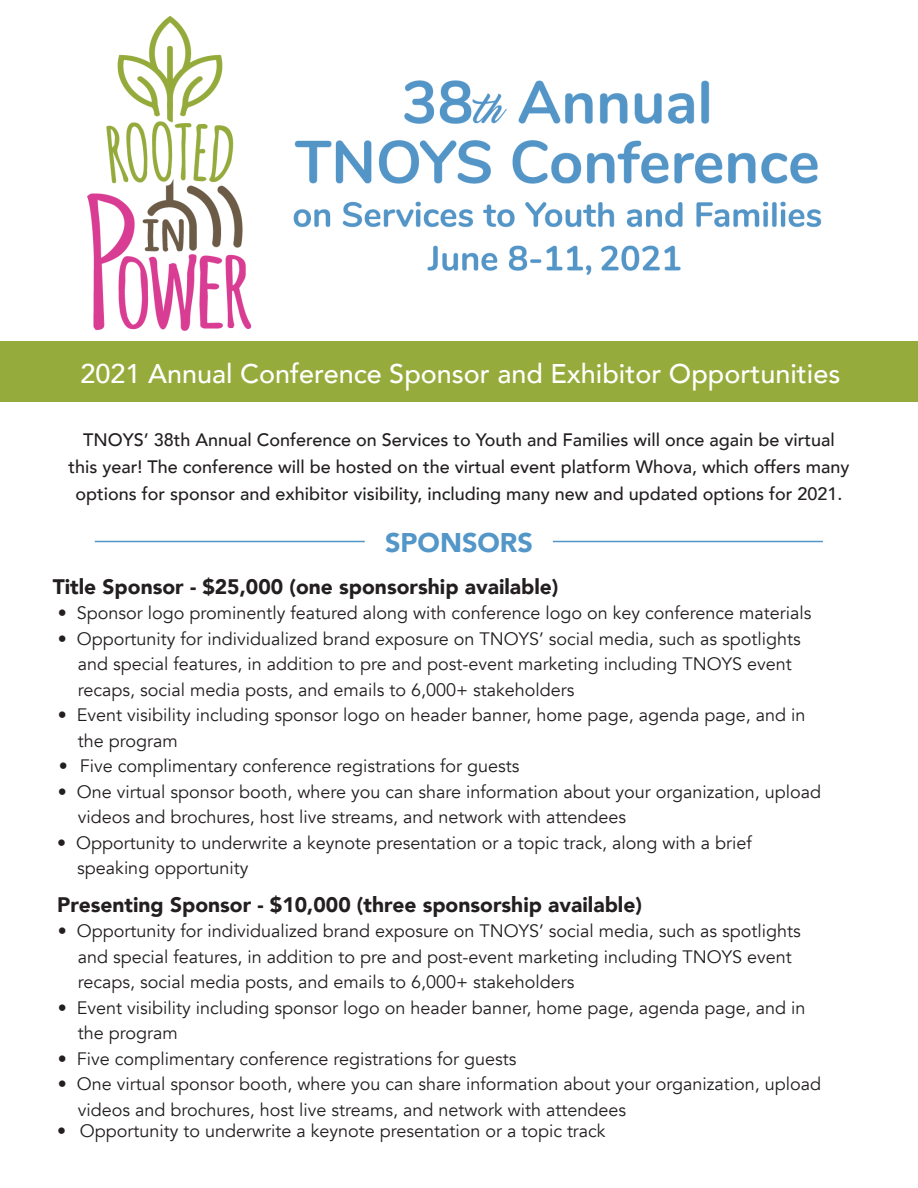
<style>
.page{position:relative;width:918px;height:1188px;background:#fff}
.page>*{position:absolute;margin:0;border:0;box-sizing:border-box;transform-origin:0 0}
.t1{font:500 27px "Avenir";color:#fff}
.t2{font:900 27px "Avenir";color:#5396c8}
.t3{font:900 21px "Avenir";color:#231f20}
.t4{font:18px "Avenir";color:#231f20}
.t5{font:500 18px/27px "Avenir";color:#231f20;text-align:center}
</style>
<div class="page">
<div style="left:0;top:342px;width:918px;height:60px;background:#95ab3b"></div>
<hr style="left:553px;top:541px;width:270px;height:1px;background:#5396c8">
<hr style="left:95px;top:541px;width:270px;height:1px;background:#5396c8">
<img style="left:87px;top:16px;width:735px;height:315px">
<p class="t1" style="left:81px;top:350px;width:761px">2021 Annual Conference Sponsor and Exhibitor Opportunities</p>
<p class="t5" style="left:69px;top:425px;width:782px">TNOYS’ 38th Annual Conference on Services to Youth and Families will once again be virtual this year! The conference will be hosted on the virtual event platform Whova, which offers many options for sponsor and exhibitor visibility, including many new and updated options for 2021.</p>
<p class="t2" style="left:385px;top:519px;width:149px">SPONSORS</p>
<p class="t3" style="left:53px;top:569px;width:507px">Title Sponsor - $25,000 (one sponsorship available)</p>
<p class="t4" style="left:58px;top:602px;width:755px">• Sponsor logo prominently featured along with conference logo on key conference materials</p>
<p class="t4" style="left:58px;top:628px;width:744px">• Opportunity for individualized brand exposure on TNOYS’ social media, such as spotlights</p>
<p class="t4" style="left:78px;top:653px;width:715px">and special features, in addition to pre and post-event marketing including TNOYS event</p>
<p class="t4" style="left:78px;top:679px;width:498px">recaps, social media posts, and emails to 6,000+ stakeholders</p>
<p class="t4" style="left:58px;top:704px;width:749px">• Event visibility including sponsor logo on header banner, home page, agenda page, and in</p>
<p class="t4" style="left:78px;top:730px;width:101px">the program</p>
<p class="t4" style="left:59px;top:755px;width:462px">• Five complimentary conference registrations for guests</p>
<p class="t4" style="left:58px;top:781px;width:765px">• One virtual sponsor booth, where you can share information about your organization, upload</p>
<p class="t4" style="left:78px;top:806px;width:550px">videos and brochures, host live streams, and network with attendees</p>
<p class="t4" style="left:57px;top:832px;width:696px">• Opportunity to underwrite a keynote presentation or a topic track, along with a brief</p>
<p class="t4" style="left:77px;top:857px;width:173px">speaking opportunity</p>
<p class="t3" style="left:57px;top:887px;width:586px">Presenting Sponsor - $10,000 (three sponsorship available)</p>
<p class="t4" style="left:58px;top:920px;width:744px">• Opportunity for individualized brand exposure on TNOYS’ social media, such as spotlights</p>
<p class="t4" style="left:78px;top:946px;width:715px">and special features, in addition to pre and post-event marketing including TNOYS event</p>
<p class="t4" style="left:78px;top:971px;width:498px">recaps, social media posts, and emails to 6,000+ stakeholders</p>
<p class="t4" style="left:58px;top:997px;width:749px">• Event visibility including sponsor logo on header banner, home page, agenda page, and in</p>
<p class="t4" style="left:78px;top:1022px;width:101px">the program</p>
<p class="t4" style="left:58px;top:1048px;width:460px">• Five complimentary conference registrations for guests</p>
<p class="t4" style="left:58px;top:1073px;width:765px">• One virtual sponsor booth, where you can share information about your organization, upload</p>
<p class="t4" style="left:78px;top:1099px;width:550px">videos and brochures, host live streams, and network with attendees</p>
<p class="t4" style="left:57px;top:1120px;width:550px">• Opportunity to underwrite a keynote presentation or a topic track</p>
</div>
